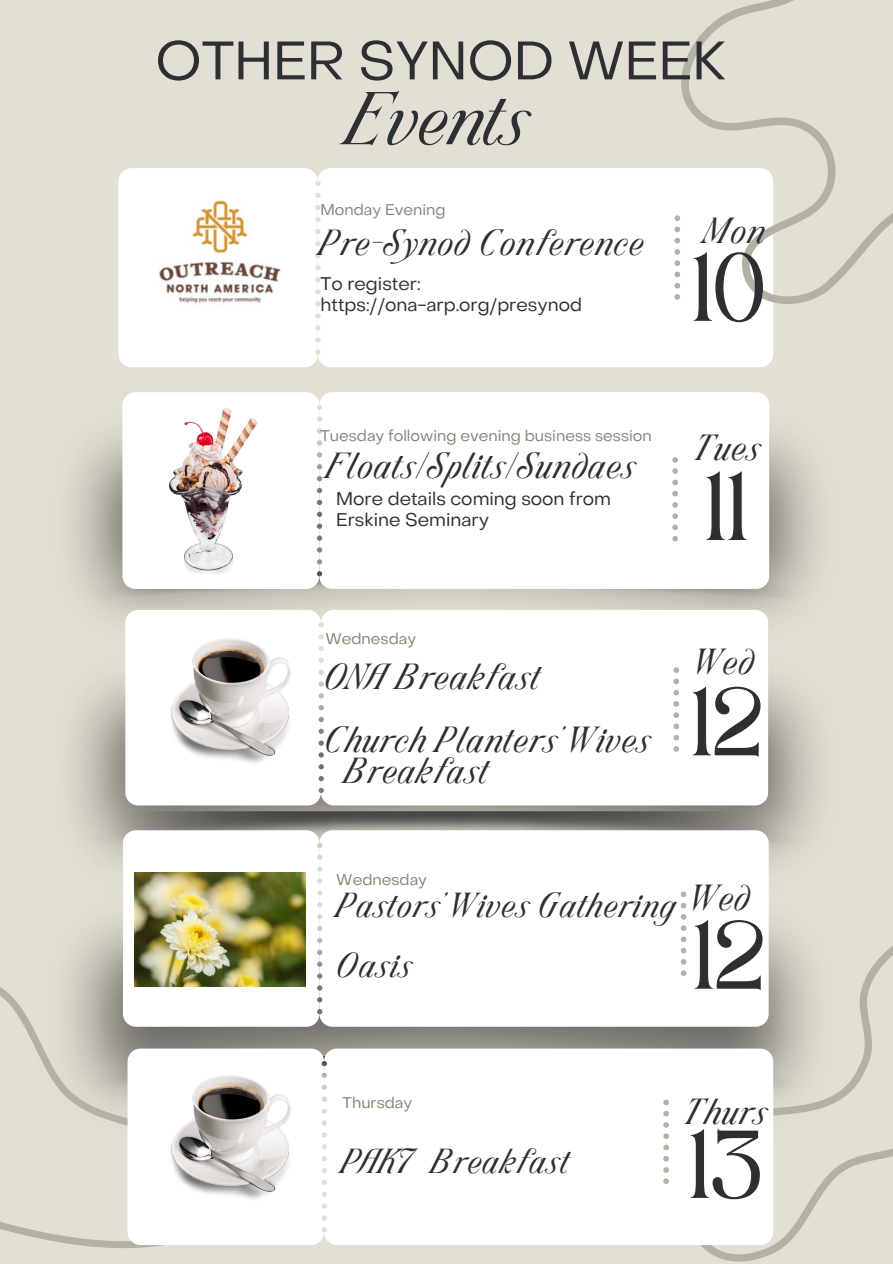
<style>
.page{position:relative;width:893px;height:1264px;background:#fff}
.page>*{position:absolute;margin:0;border:0;box-sizing:border-box;transform-origin:0 0}
.t1{font:67.2px "TAN Angleton";letter-spacing:-.05em;color:#2e2f32}
.t2{font:53.7px "Object Sans";color:#2e2f32}
.t3{font:italic 52.2px "TAN Angleton";letter-spacing:-.05em;color:#2e2f32}
.t4{font:italic 25.35px/31.3px "TAN Angleton";color:#2e2f32}
.t5{font:italic 24.3px "TAN Angleton";color:#2e2f32}
.t6{font:18.15px/21.5px "Object Sans";color:#2e2f32}
.t7{font:15.45px "Object Sans";color:#898374}
</style>
<div class="page">
<div style="left:0;top:0;width:892px;height:1263px;background:#e3dfd4"></div>
<img style="left:72px;top:678px;width:748px;height:203px">
<img style="left:71px;top:434px;width:749px;height:185px">
<img style="left:88px;top:567px;width:715px;height:32px">
<div style="left:118px;top:168px;width:199px;height:199px;background:#fff"></div>
<div style="left:317px;top:168px;width:456px;height:199px;background:#fff"></div>
<img style="left:88px;top:811px;width:715px;height:33px">
<div style="left:122px;top:392px;width:197px;height:197px;background:#fff"></div>
<div style="left:319px;top:392px;width:450px;height:197px;background:#fff"></div>
<img style="left:88px;top:881px;width:681px;height:167px">
<div style="left:125px;top:610px;width:196px;height:195px;background:#fff"></div>
<div style="left:321px;top:610px;width:447px;height:195px;background:#fff"></div>
<svg style="left:680px;top:0;width:212px;height:304px"></svg>
<svg style="left:0;top:940px;width:239px;height:308px"></svg>
<svg style="left:677px;top:923px;width:215px;height:338px"></svg>
<svg style="left:674px;top:215px;width:6px;height:85px"></svg>
<svg style="left:672px;top:457px;width:6px;height:84px"></svg>
<svg style="left:673px;top:667px;width:6px;height:84px"></svg>
<img style="left:140px;top:195px;width:161px;height:123px">
<img style="left:169px;top:639px;width:124px;height:127px">
<div style="left:123px;top:830px;width:196px;height:196px;background:#fff"></div>
<div style="left:319px;top:830px;width:449px;height:196px;background:#fff"></div>
<div style="left:127px;top:1048px;width:197px;height:196px;background:#fff"></div>
<div style="left:324px;top:1048px;width:449px;height:196px;background:#fff"></div>
<svg style="left:680px;top:891px;width:6px;height:84px"></svg>
<img style="left:135px;top:872px;width:171px;height:114px">
<svg style="left:663px;top:1099px;width:6px;height:84px"></svg>
<img style="left:169px;top:1075px;width:124px;height:127px">
<img style="left:169px;top:408px;width:91px;height:166px">
<h2 class="t2" style="left:155px;top:40px;width:572px">OTHER SYNOD WEEK</h2>
<h3 class="t3" style="left:350px;top:91px;width:181px">Events</h3>
<p class="t7" style="left:320px;top:203px;width:127px">Monday Evening</p>
<p class="t4" style="left:320px;top:231px;width:325px">Pre-Synod Conference</p>
<p class="t6" style="left:320px;top:274px;width:263px">To register: https://ona-arp.org/presynod</p>
<p class="t4" style="left:704px;top:219px;width:62px">Mon</p>
<h1 class="t1" style="left:690px;top:252px;width:78px">10</h1>
<p class="t7" style="left:320px;top:429px;width:333px">Tuesday following evening business session</p>
<p class="t4" style="left:328px;top:454px;width:309px">Floats/Splits/Sundaes</p>
<p class="t6" style="left:336px;top:489px;width:276px">More details coming soon from<br>Erskine Seminary</p>
<p class="t4" style="left:696px;top:435px;width:65px">Tues</p>
<h1 class="t1" style="left:703px;top:471px;width:49px">11</h1>
<p class="t7" style="left:325px;top:632px;width:92px">Wednesday</p>
<p class="t4" style="left:325px;top:665px;width:216px">ONA Breakfast</p>
<p class="t4" style="left:346px;top:728px;width:306px;text-indent:-20px">Church Planters’ Wives<br>Breakfast</p>
<p class="t4" style="left:697px;top:650px;width:58px">Wed</p>
<h1 class="t1" style="left:689px;top:686px;width:76px">12</h1>
<p class="t7" style="left:336px;top:873px;width:92px">Wednesday</p>
<p class="t5" style="left:337px;top:891px;width:339px">Pastors’ Wives Gathering</p>
<p class="t5" style="left:337px;top:952px;width:76px">Oasis</p>
<p class="t4" style="left:693px;top:886px;width:58px">Wed</p>
<h1 class="t1" style="left:691px;top:920px;width:76px">12</h1>
<p class="t7" style="left:342px;top:1096px;width:71px">Thursday</p>
<p class="t5" style="left:342px;top:1148px;width:228px">PAK7 Breakfast</p>
<p class="t4" style="left:686px;top:1099px;width:82px">Thurs</p>
<h1 class="t1" style="left:687px;top:1129px;width:77px">13</h1>
</div>
